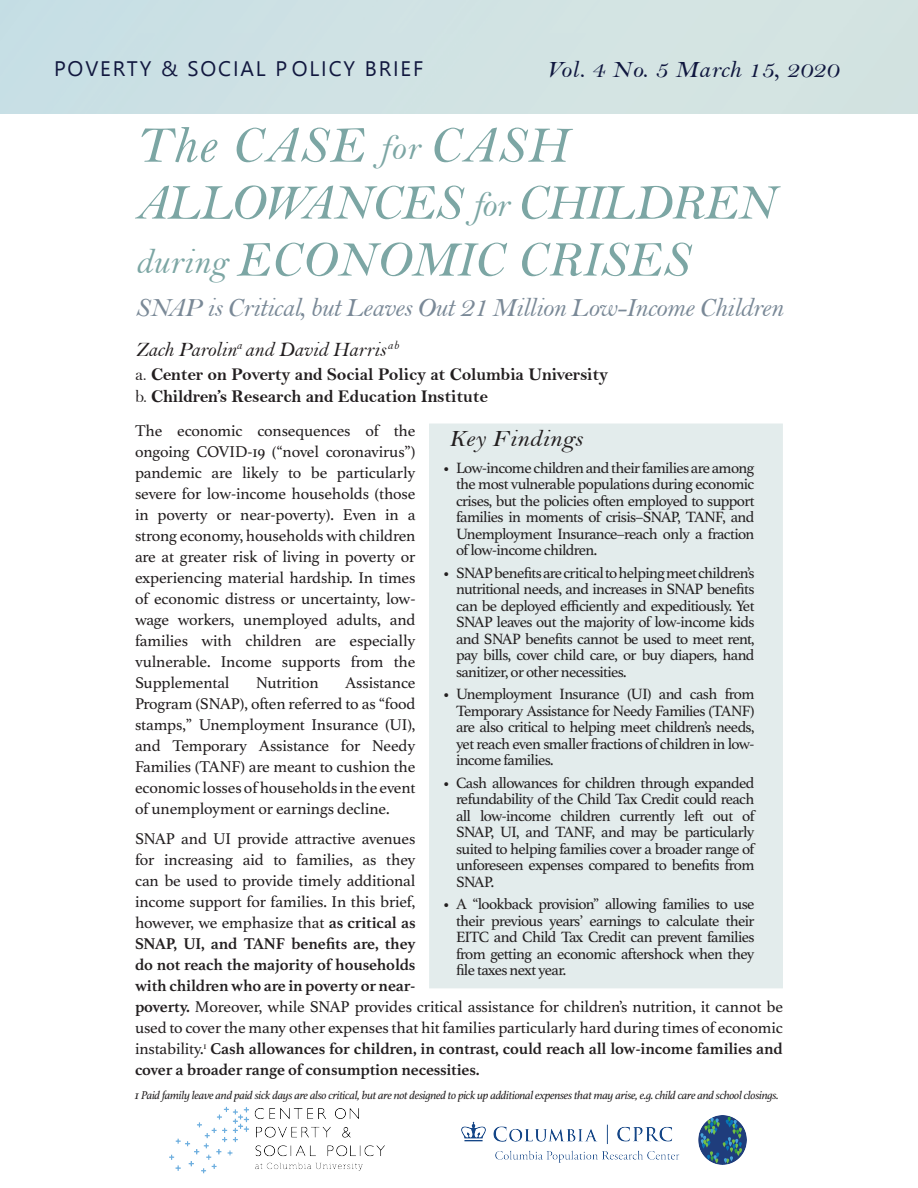
<style>
.page{position:relative;width:918px;height:1188px;background:#fff}
.page>*{position:absolute;margin:0;border:0;box-sizing:border-box;transform-origin:0 0}
.t1{font:52.5px "Bell MT Italic";letter-spacing:.025em;color:#7ca6a4}
.t2{font:51px/57px "Bell MT Italic";letter-spacing:-.02em;color:#7ca6a4}
.t3{font:27px "Bell MT Italic";letter-spacing:-.02em;color:#7a8997}
.t4{font:24px "Bell MT Italic";letter-spacing:.01em;color:#10173f;scale:1.1 1}
.t5{font:24px "Bell MT Italic";color:#231f20;scale:1.1 1}
.t6{font:21px "Bell MT Italic";letter-spacing:-.01em;color:#231f20}
.t7{font:18px/21.6px "Bell MT Bold";letter-spacing:-.01em;color:#231f20}
.t8{font:16.5px/21px "Athelas";letter-spacing:-.01em;color:#231f20;text-align:justify}
.t9{font:15.75px/16.5px "Athelas";letter-spacing:-.04em;color:#231f20;text-align:justify}
.t10{font:italic 12px "Athelas";letter-spacing:-.03em;color:#231f20}
.s1{font-size:36px}
.s2{font-size:30px}
.s3{font-family:"Bell"}
.s4{font-weight:700}
</style>
<div class="page">
<div style="left:429px;top:424px;width:354px;height:564px;background:#e3ecec"></div>
<img style="left:169px;top:1106px;width:216px;height:68px">
<img style="left:462px;top:1116px;width:285px;height:48px">
<svg style="left:56px;top:61px;width:95px;height:15px"></svg>
<svg style="left:162px;top:61px;width:15px;height:15px"></svg>
<svg style="left:189px;top:61px;width:77px;height:15px"></svg>
<svg style="left:277px;top:61px;width:9px;height:15px"></svg>
<svg style="left:293px;top:61px;width:62px;height:15px"></svg>
<svg style="left:367px;top:61px;width:30px;height:15px"></svg>
<svg style="left:403px;top:61px;width:20px;height:15px"></svg>
<h3 class="t4" style="left:547px;top:55px;width:267px">Vol. 4 No. 5 March 15, 2020</h3>
<h1 class="t1" style="left:135px;top:114px;width:434px">The CASE <span class="s1">for</span> CASH</h1>
<h2 class="t2" style="left:135px;top:174px;width:642px">ALLOWANCES <span class="s1">for</span> CHILDREN <span class="s1">during</span> ECONOMIC CRISES</h2>
<h3 class="t3" style="left:135px;top:292px;width:649px">SNAP is Critical, but Leaves Out <span class="s2">21</span> Million Low-Income Children</h3>
<p class="t6" style="left:135px;top:336px;width:265px">Zach Parolin<sup>a</sup> and David Harris <sup>ab</sup></p>
<p class="t7" style="left:135px;top:363px;width:475px"><span class="s3">a.</span> Center on Poverty and Social Policy at Columbia University <span class="s3">b.</span> Children’s Research and Education Institute</p>
<p class="t8" style="left:135px;top:421px;width:282px">The economic consequences of the ongoing COVID-19 (“novel coronavirus”) pandemic are likely to be particularly severe for low-income households (those in poverty or near-poverty). Even in a strong economy, households with children are at greater risk of living in poverty or experiencing material hardship. In times of economic distress or uncertainty, low&shy;wage workers, unemployed adults, and families with children are especially vulnerable. Income supports from the Supplemental</p>
<h3 class="t5" style="left:449px;top:424px;width:123px">Key Findings</h3>
<p class="t9" style="left:456px;top:460px;width:300px;text-indent:-13px">• Low-income children and their families are among the most vulnerable populations during economic crises, but the policies often employed to support families in moments of crisis–SNAP, TANF, and Unemployment Insurance–reach only a fraction of low-income children.</p>
<p class="t9" style="left:456px;top:565px;width:300px;text-indent:-13px">• SNAP benefits are critical to helping meet children’s nutritional needs, and increases in SNAP benefits can be deployed efficiently and expeditiously. Yet SNAP leaves out the majority of low-income kids and SNAP benefits cannot be used to meet rent, pay bills, cover child care, or buy diapers, hand sanitizer, or other necessities.</p>
<p class="t9" style="left:456px;top:687px;width:300px;text-indent:-13px">• Unemployment Insurance (UI) and cash from Temporary Assistance for Needy Families (TANF) are also critical to helping meet children’s needs, yet reach even smaller fractions of children in low&shy;income families.</p>
<p class="t9" style="left:456px;top:775px;width:300px;text-indent:-13px">• Cash allowances for children through expanded refundability of the Child Tax Credit could reach all low-income children currently left out of SNAP, UI, and TANF, and may be particularly suited to helping families cover a broader range of unforeseen expenses compared to benefits from SNAP.</p>
<p class="t9" style="left:456px;top:897px;width:300px;text-indent:-13px">• A “lookback provision” allowing families to use their previous years’ earnings to calculate their EITC and Child Tax Credit can prevent families from getting an economic aftershock when they file taxes next year.</p>
<p class="t8" style="left:135px;top:673px;width:282px;text-indent:210px">Assistance Program (SNAP), often referred to as “food stamps,” Unemployment Insurance (UI), and Temporary Assistance for Needy Families (TANF) are meant to cushion the economic losses of households in the event of unemployment or earnings decline.</p>
<p class="t8" style="left:135px;top:829px;width:650px;text-align:left">SNAP and UI provide attractive avenues<br>for increasing aid to families, as they<br>can be used to provide timely additional<br>income support for families. In this brief,<br>however, we emphasize that <span class="s4">as critical as<br>SNAP, UI, and TANF benefits are, they<br>do not reach the majority of households<br>with children who are in poverty or near-<br>poverty.</span> Moreover, while SNAP provides critical assistance for children’s nutrition, it cannot be used to cover the many other expenses that hit families particularly hard during times of economic instability.<sup>1</sup> <span class="s4">Cash allowances for children, in contrast, could reach all low-income families and cover a broader range of consumption necessities.</span></p>
<p class="t10" style="left:135px;top:1089px;width:645px">1 Paid family leave and paid sick days are also critical, but are not designed to pick up additional expenses that may arise, e.g. child care and school closings.</p>
<p class="t8" style="left:256px;top:673px;width:64px">Nutrition</p>
</div>
